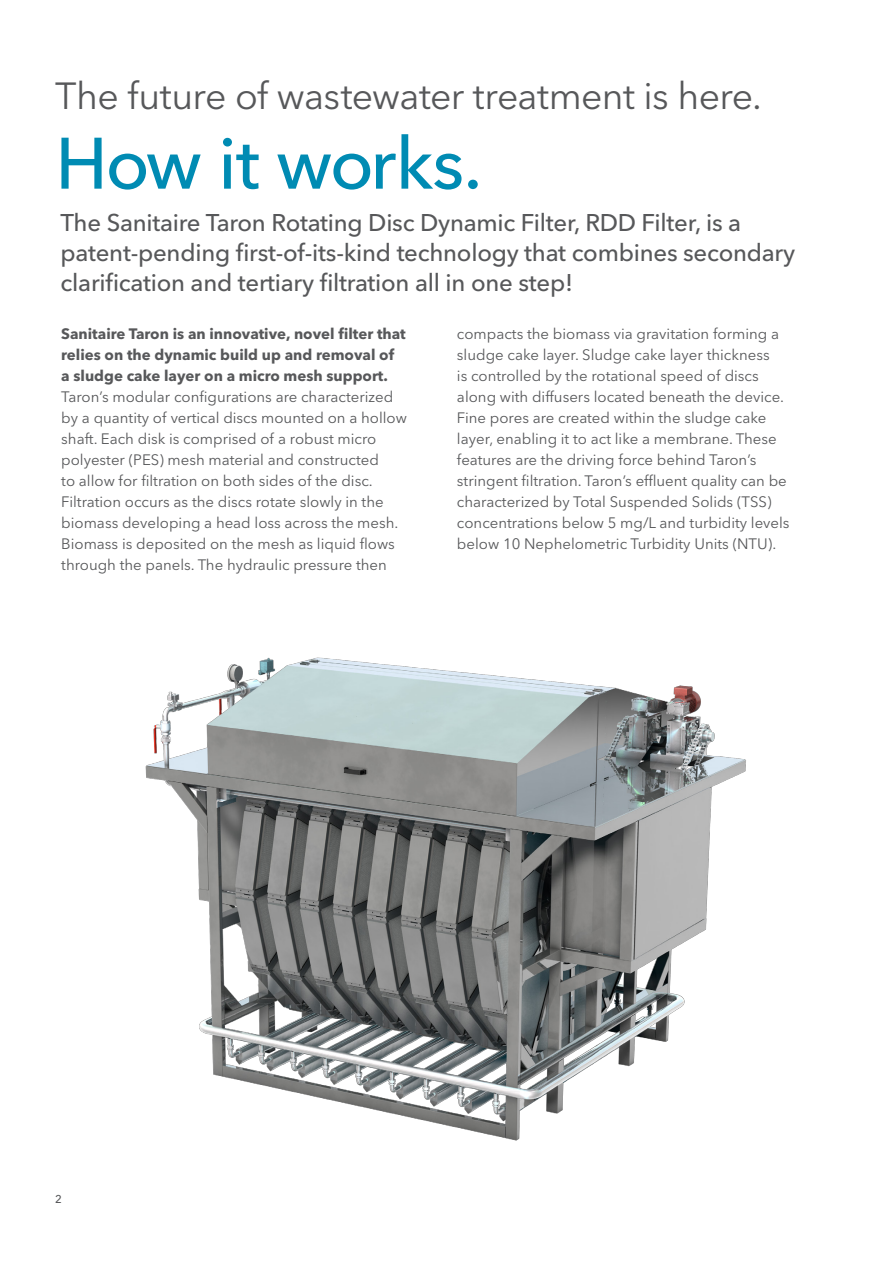
<style>
.page{position:relative;width:893px;height:1263px;background:#fff}
.page>*{position:absolute;margin:0;border:0;box-sizing:border-box;transform-origin:0 0}
.Interior_Headline{font:500 72px "Avenir Next LT Pro";letter-spacing:-.03em;color:#008bb3}
.Interior_Headline-2{font:37.5px "Avenir Next LT Pro";letter-spacing:-.02em;color:#57585a}
.t1{font:500 24px/30px "Avenir Next LT Pro";letter-spacing:-.01em;color:#57585a}
.t2{font:15px/21px "Avenir Next LT Pro";color:#57585a}
.t3{font:500 11.25px "Avenir Next LT Pro";color:#57585a}
.s1{font-weight:700}
</style>
<div class="page">
<img style="left:145px;top:657px;width:601px;height:484px">
<p class="Interior_Headline-2" style="left:55px;top:74px;width:708px">The future of wastewater treatment is here.</p>
<p class="Interior_Headline" style="left:55px;top:120px;width:428px">How it works.</p>
<p class="t1" style="left:61px;top:208px;width:736px">The Sanitaire Taron Rotating Disc Dynamic Filter, RDD Filter, is a patent-pending first-of-its-kind technology that combines secondary clarification and tertiary filtration all in one step!</p>
<p class="t2" style="left:61px;top:323px;width:347px"><span class="s1">Sanitaire Taron is an innovative, novel filter that relies on the dynamic build up and removal of<br>a sludge cake layer on a micro mesh support.<br></span>Taron’s modular configurations are characterized by a quantity of vertical discs mounted on a hollow shaft. Each disk is comprised of a robust micro polyester (PES) mesh material and constructed<br>to allow for filtration on both sides of the disc.<br>Filtration occurs as the discs rotate slowly in the biomass developing a head loss across the mesh.<br>Biomass is deposited on the mesh as liquid flows through the panels. The hydraulic pressure then</p>
<p class="t2" style="left:457px;top:323px;width:334px">compacts the biomass via gravitation forming a sludge cake layer. Sludge cake layer thickness<br>is controlled by the rotational speed of discs along with diffusers located beneath the device.<br>Fine pores are created within the sludge cake layer, enabling it to act like a membrane. These features are the driving force behind Taron’s stringent filtration. Taron’s effluent quality can be characterized by Total Suspended Solids (TSS) concentrations below 5 mg/L and turbidity levels below 10 Nephelometric Turbidity Units (NTU).</p>
<p class="t3" style="left:55px;top:1192px;width:8px">2</p>
</div>
